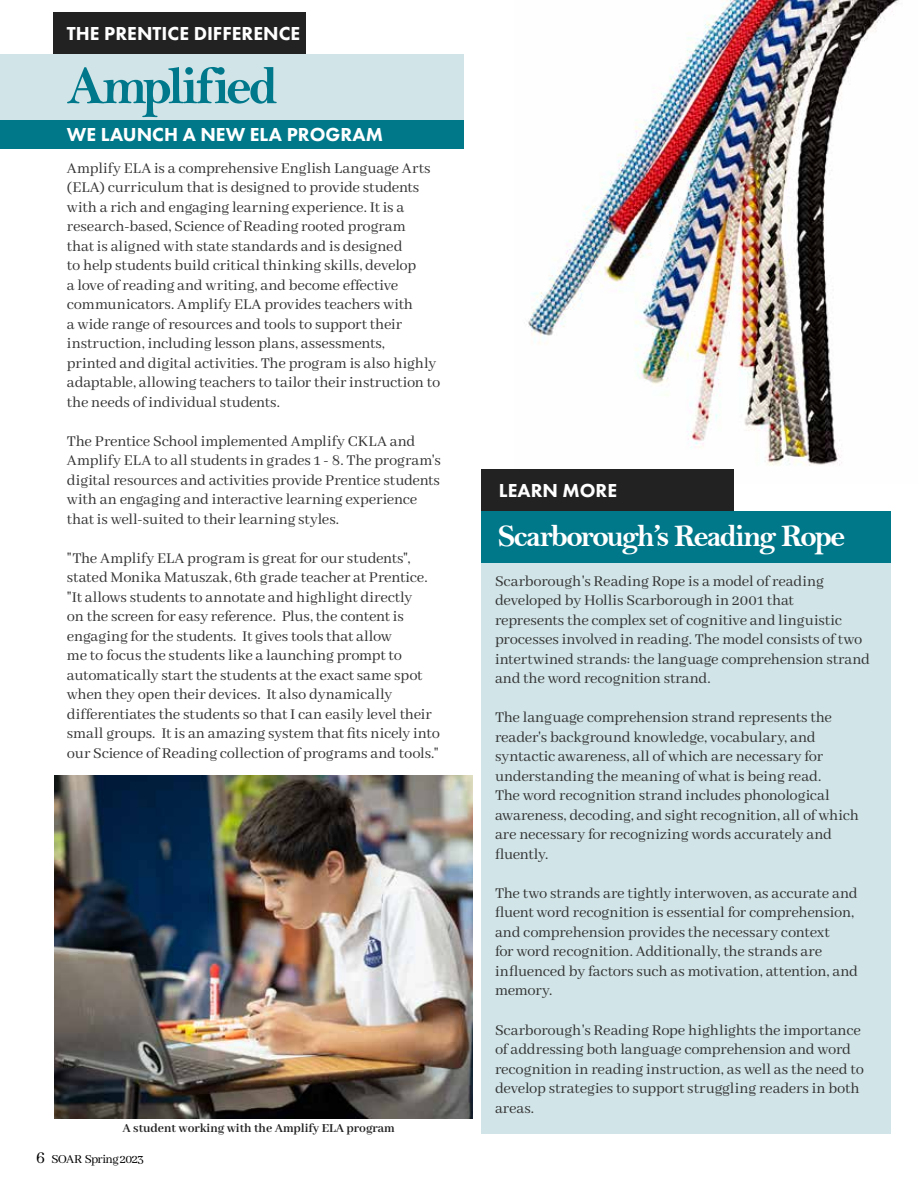
<style>
.page{position:relative;width:918px;height:1188px;background:#fff}
.page>*{position:absolute;margin:0;border:0;box-sizing:border-box;transform-origin:0 0}
.t1{font:54px "Bell MT Bold";letter-spacing:-.055em;color:#00788c}
.t2{font:31.5px "Bell MT Bold";letter-spacing:-.065em;color:#fff}
.t3{font:800 19.5px "Futura PT";color:#fff}
.t4{font:16.5px/19.5px "Abhaya Libre";letter-spacing:-.005em;color:#333}
.t5{font:700 13.5px "Abhaya Libre";letter-spacing:-.005em;color:#222}
.t6{font:13.5px "Abhaya Libre";letter-spacing:-.04em;color:#000101}
.s1{font-size:18px;color:#000}
</style>
<div class="page">
<img style="left:514px;top:0;width:385px;height:470px">
<div style="left:53px;top:12px;width:253px;height:42px;background:#222"></div>
<div style="left:482px;top:560px;width:409px;height:574px;background:#d1e4e7"></div>
<div style="left:482px;top:511px;width:409px;height:51px;background:#007889"></div>
<div style="left:482px;top:470px;width:252px;height:41px;background:#222"></div>
<div style="left:0;top:54px;width:464px;height:85px;background:#d1e4e7"></div>
<div style="left:0;top:120px;width:464px;height:29px;background:#007889"></div>
<img style="left:54px;top:775px;width:418px;height:344px">
<p class="t3" style="left:67px;top:21px;width:235px">THE PRENTICE DIFFERENCE</p>
<h1 class="t1" style="left:67px;top:54px;width:213px">Amplified</h1>
<p class="t3" style="left:67px;top:122px;width:318px">WE LAUNCH A NEW ELA PROGRAM</p>
<p class="t4" style="left:67px;top:159px;width:375px">Amplify ELA is a comprehensive English Language Arts (ELA) curriculum that is designed to provide students with a rich and engaging learning experience. It is a research-based, Science of Reading rooted program<br>that is aligned with state standards and is designed<br>to help students build critical thinking skills, develop<br>a love of reading and writing, and become effective communicators. Amplify ELA provides teachers with<br>a wide range of resources and tools to support their instruction, including lesson plans, assessments,<br>printed and digital activities. The program is also highly adaptable, allowing teachers to tailor their instruction to the needs of individual students.</p>
<p class="t4" style="left:67px;top:432px;width:375px">The Prentice School implemented Amplify CKLA and Amplify ELA to all students in grades 1 - 8. The program's digital resources and activities provide Prentice students with an engaging and interactive learning experience that is well-suited to their learning styles.</p>
<p class="t4" style="left:67px;top:549px;width:375px">"The Amplify ELA program is great for our students", stated Monika Matuszak, 6th grade teacher at Prentice. "It allows students to annotate and highlight directly<br>on the screen for easy reference. Plus, the content is engaging for the students. It gives tools that allow<br>me to focus the students like a launching prompt to automatically start the students at the exact same spot when they open their devices. It also dynamically differentiates the students so that I can easily level their small groups. It is an amazing system that fits nicely into our Science of Reading collection of programs and tools."</p>
<p class="t5" style="left:122px;top:1121px;width:274px">A student working with the Amplify ELA program</p>
<p class="t6" style="left:36px;top:1151px;width:110px"><span class="s1">6</span> SOAR Spring 2023</p>
<p class="t3" style="left:499px;top:478px;width:120px">LEARN MORE</p>
<h2 class="t2" style="left:498px;top:517px;width:349px">Scarborough’s Reading Rope</h2>
<p class="t4" style="left:495px;top:572px;width:377px">Scarborough's Reading Rope is a model of reading developed by Hollis Scarborough in 2001 that<br>represents the complex set of cognitive and linguistic processes involved in reading. The model consists of two intertwined strands: the language comprehension strand and the word recognition strand.</p>
<p class="t4" style="left:495px;top:709px;width:366px">The language comprehension strand represents the reader's background knowledge, vocabulary, and syntactic awareness, all of which are necessary for understanding the meaning of what is being read.<br>The word recognition strand includes phonological awareness, decoding, and sight recognition, all of which are necessary for recognizing words accurately and fluently.</p>
<p class="t4" style="left:495px;top:884px;width:365px">The two strands are tightly interwoven, as accurate and fluent word recognition is essential for comprehension, and comprehension provides the necessary context<br>for word recognition. Additionally, the strands are influenced by factors such as motivation, attention, and memory.</p>
<p class="t4" style="left:495px;top:1021px;width:371px">Scarborough's Reading Rope highlights the importance of addressing both language comprehension and word recognition in reading instruction, as well as the need to develop strategies to support struggling readers in both areas.</p>
</div>
